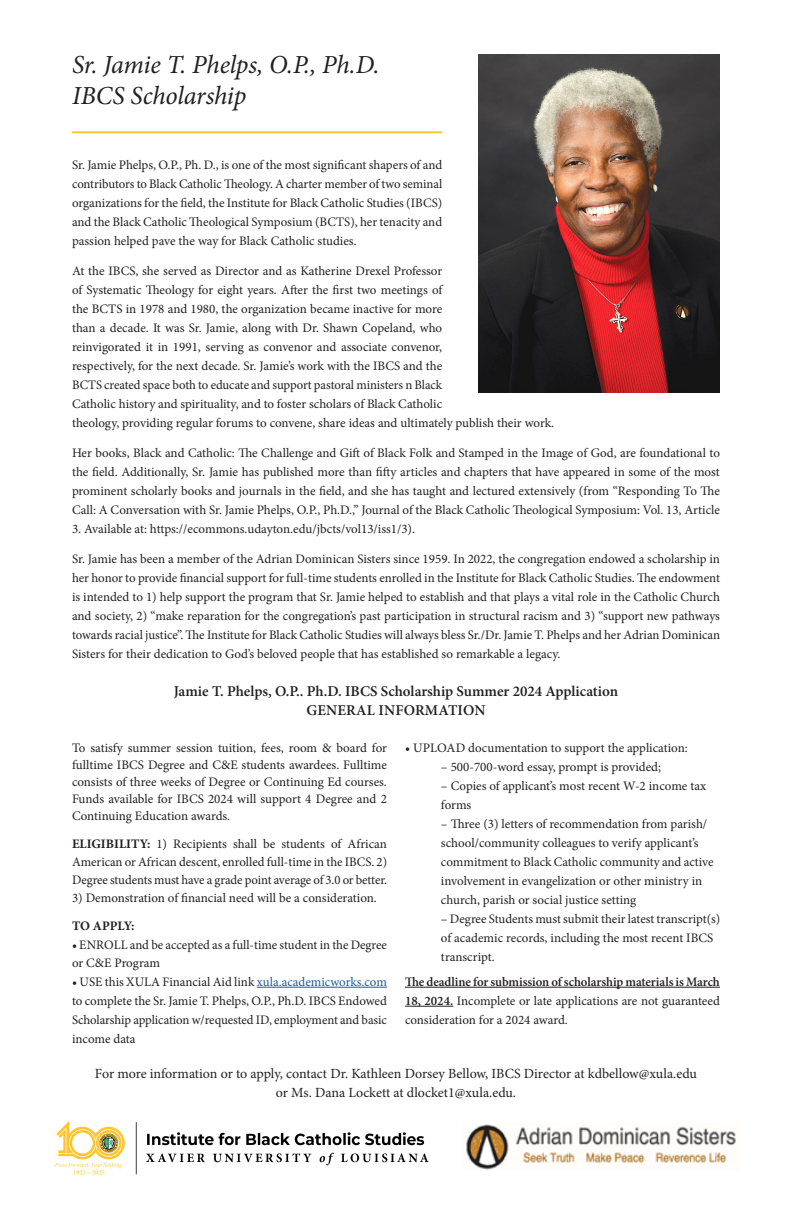
<style>
.page{position:relative;width:792px;height:1224px;background:#fff}
.page>*{position:absolute;margin:0;border:0;box-sizing:border-box;transform-origin:0 0}
.t1{font:italic 26px "Minion Pro";letter-spacing:-.01em;color:#231f20}
.t2{font:600 15px "Minion Pro";color:#231f20}
.t3{font:14px "Minion Pro";color:#231f20}
.t4{font:13px/19px "Minion Pro";letter-spacing:-.005em;color:#231f20;text-align:justify}
.t5{font:700 13px "Minion Pro";letter-spacing:-.005em;color:#231f20}
.s1{font-weight:700}
.s2{color:#175d9e}
.s3{font-weight:600}
</style>
<div class="page">
<img style="left:55px;top:1121px;width:374px;height:54px">
<img style="left:478px;top:54px;width:242px;height:338px">
<hr style="left:72px;top:131px;width:370px;height:2px;background:#fec62a">
<hr style="left:257px;top:987px;width:130px;height:1px;background:#175d9e">
<hr style="left:405px;top:987px;width:315px;height:1px;background:#231f20">
<hr style="left:405px;top:1006px;width:48px;height:1px;background:#231f20">
<img style="left:466px;top:1124px;width:270px;height:46px">
<p class="t1" style="left:72px;top:47px;width:309px">Sr. Jamie T. Phelps, O.P., Ph.D.</p>
<p class="t1" style="left:72px;top:78px;width:176px">IBCS Scholarship</p>
<p class="t4" style="left:72px;top:155px;width:372px">Sr. Jamie Phelps, O.P., Ph. D., is one of the most significant shapers of and contributors to Black Catholic Theology. A charter member of two seminal organizations for the field, the Institute for Black Catholic Studies (IBCS) and the Black Catholic Theological Symposium (BCTS), her tenacity and passion helped pave the way for Black Catholic studies.</p>
<p class="t4" style="left:72px;top:261px;width:484px;text-align:left">At the IBCS, she served as Director and as Katherine Drexel Professor<br>of Systematic Theology for eight years. After the first two meetings of<br>the BCTS in 1978 and 1980, the organization became inactive for more<br>than a decade. It was Sr. Jamie, along with Dr. Shawn Copeland, who<br>reinvigorated it in 1991, serving as convenor and associate convenor,<br>respectively, for the next decade. Sr. Jamie’s work with the IBCS and the<br>BCTS created space both to educate and support pastoral ministers n Black<br>Catholic history and spirituality, and to foster scholars of Black Catholic<br>theology, providing regular forums to convene, share ideas and ultimately publish their work.</p>
<p class="t4" style="left:72px;top:443px;width:650px">Her books, Black and Catholic: The Challenge and Gift of Black Folk and Stamped in the Image of God, are foundational to the field. Additionally, Sr. Jamie has published more than fifty articles and chapters that have appeared in some of the most prominent scholarly books and journals in the field, and she has taught and lectured extensively (from “Responding To The Call: A Conversation with Sr. Jamie Phelps, O.P., Ph.D.,” Journal of the Black Catholic Theological Symposium: Vol. 13, Article</p>
<p class="t4" style="left:72px;top:519px;width:345px">3. Available at: https://ecommons.udayton.edu/jbcts/vol13/iss1/3).</p>
<p class="t4" style="left:72px;top:549px;width:650px">Sr. Jamie has been a member of the Adrian Dominican Sisters since 1959. In 2022, the congregation endowed a scholarship in her honor to provide financial support for full-time students enrolled in the Institute for Black Catholic Studies. The endowment is intended to 1) help support the program that Sr. Jamie helped to establish and that plays a vital role in the Catholic Church and society, 2) “make reparation for the congregation’s past participation in structural racism and 3) “support new pathways towards racial justice”. The Institute for Black Catholic Studies will always bless Sr./Dr. Jamie T. Phelps and her Adrian Dominican Sisters for their dedication to God’s beloved people that has established so remarkable a legacy.</p>
<p class="t2" style="left:174px;top:681px;width:446px">Jamie T. Phelps, O.P.. Ph.D. IBCS Scholarship Summer 2024 Application</p>
<p class="t2" style="left:306px;top:700px;width:181px">GENERAL INFORMATION</p>
<p class="t4" style="left:72px;top:739px;width:317px;line-height:17px">To satisfy summer session tuition, fees, room &amp; board for fulltime IBCS Degree and C&amp;E students awardees. Fulltime consists of three weeks of Degree or Continuing Ed courses.<br>Funds available for IBCS 2024 will support 4 Degree and 2<br>Continuing Education awards.</p>
<p class="t4" style="left:72px;top:835px;width:317px;line-height:18px"><span class="s1">ELIGIBILITY:</span> 1) Recipients shall be students of African American or African descent, enrolled full-time in the IBCS. 2)<br>Degree students must have a grade point average of 3.0 or better.</p>
<p class="t4" style="left:72px;top:888px;width:306px">3) Demonstration of financial need will be a consideration.</p>
<p class="t5" style="left:72px;top:917px;width:64px">TO APPLY:</p>
<p class="t4" style="left:72px;top:936px;width:317px;line-height:18px">• ENROLL and be accepted as a full-time student in the Degree or C&amp;E Program</p>
<p class="t4" style="left:72px;top:972px;width:317px">• USE this XULA Financial Aid link <span class="s2">xula.academicworks.com </span>to complete the Sr. Jamie T. Phelps, O.P., Ph.D. IBCS Endowed Scholarship application w/requested ID, employment and basic income data</p>
<p class="t4" style="left:405px;top:738px;width:284px">• UPLOAD documentation to support the application:</p>
<p class="t4" style="left:441px;top:757px;width:222px">– 500-700-word essay, prompt is provided;</p>
<p class="t4" style="left:441px;top:776px;width:267px">– Copies of applicant’s most recent W-2 income tax forms</p>
<p class="t4" style="left:441px;top:814px;width:274px;text-align:left">– Three (3) letters of recommendation from parish/ school/community colleagues to verify applicant’s commitment to Black Catholic community and active involvement in evangelization or other ministry in church, parish or social justice setting</p>
<p class="t4" style="left:441px;top:909px;width:281px">– Degree Students must submit their latest transcript(s)</p>
<p class="t4" style="left:441px;top:928px;width:274px">of academic records, including the most recent IBCS transcript.</p>
<p class="t4" style="left:405px;top:972px;width:317px"><span class="s3">The deadline for submission of scholarship materials is March 18, 2024.</span> Incomplete or late applications are not guaranteed consideration for a 2024 award.</p>
<p class="t3" style="left:95px;top:1064px;width:604px">For more information or to apply, contact Dr. Kathleen Dorsey Bellow, IBCS Director at kdbellow@xula.edu</p>
<p class="t3" style="left:276px;top:1083px;width:242px">or Ms. Dana Lockett at dlocket1@xula.edu.</p>
</div>
